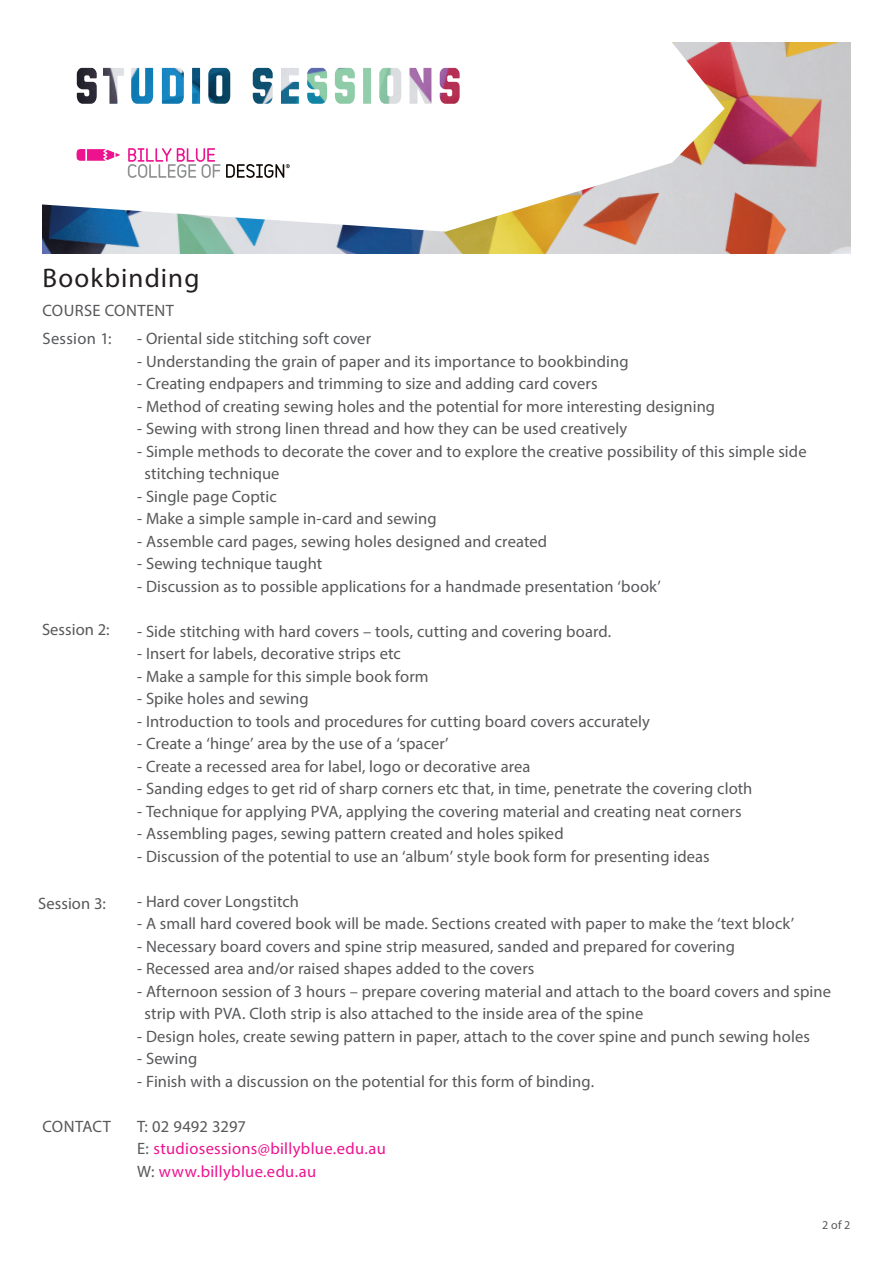
<style>
.page{position:relative;width:893px;height:1263px;background:#fff}
.page>*{position:absolute;margin:0;border:0;box-sizing:border-box;transform-origin:0 0}
.Header_Large{font:27px "Myriad Pro";letter-spacing:.04em;color:#231f20}
.t1{font:16.5px/22.5px "Myriad Pro";letter-spacing:.005em;color:#57585a}
.t2{font:16.5px "Myriad Pro";letter-spacing:.02em;color:#ed138f}
.t3{font:16.5px "Myriad Pro";letter-spacing:.025em;color:#57585a}
.t4{font:12px "Myriad Pro";color:#57585a}
.s1{color:#57585a}
</style>
<div class="page">
<img style="left:43px;top:42px;width:807px;height:212px">
<svg style="left:42px;top:42px;width:683px;height:190px"></svg>
<svg style="left:77px;top:149px;width:43px;height:12px"></svg>
<svg style="left:128px;top:148px;width:162px;height:30px"></svg>
<p class="Header_Large" style="left:43px;top:262px;width:158px">Bookbinding</p>
<p class="t3" style="left:43px;top:301px;width:133px">COURSE CONTENT</p>
<p class="t1" style="left:43px;top:327px;width:71px">Session 1:</p>
<p class="t1" style="left:42px;top:618px;width:69px">Session 2:</p>
<p class="t1" style="left:38px;top:891px;width:69px">Session 3:</p>
<p class="t1" style="left:43px;top:1115px;width:70px">CONTACT</p>
<p class="t1" style="left:137px;top:327px;width:235px">- Oriental side stitching soft cover</p>
<p class="t1" style="left:137px;top:349px;width:493px">- Understanding the grain of paper and its importance to bookbinding</p>
<p class="t1" style="left:137px;top:372px;width:462px">- Creating endpapers and trimming to size and adding card covers</p>
<p class="t1" style="left:137px;top:394px;width:580px">- Method of creating sewing holes and the potential for more interesting designing</p>
<p class="t1" style="left:137px;top:417px;width:492px">- Sewing with strong linen thread and how they can be used creatively</p>
<p class="t1" style="left:144px;top:439px;width:664px;text-indent:-7px">- Simple methods to decorate the cover and to explore the creative possibility of this simple side stitching technique</p>
<p class="t1" style="left:137px;top:484px;width:141px">- Single page Coptic</p>
<p class="t1" style="left:137px;top:507px;width:301px">- Make a simple sample in-card and sewing</p>
<p class="t1" style="left:137px;top:529px;width:412px">- Assemble card pages, sewing holes designed and created</p>
<p class="t1" style="left:137px;top:552px;width:187px">- Sewing technique taught</p>
<p class="t1" style="left:137px;top:574px;width:525px">- Discussion as to possible applications for a handmade presentation ‘book’</p>
<p class="t1" style="left:137px;top:619px;width:476px">- Side stitching with hard covers – tools, cutting and covering board.</p>
<p class="t1" style="left:137px;top:642px;width:265px">- Insert for labels, decorative strips etc</p>
<p class="t1" style="left:137px;top:664px;width:293px">- Make a sample for this simple book form</p>
<p class="t1" style="left:137px;top:687px;width:173px">- Spike holes and sewing</p>
<p class="t1" style="left:137px;top:709px;width:514px">- Introduction to tools and procedures for cutting board covers accurately</p>
<p class="t1" style="left:137px;top:732px;width:313px">- Create a ‘hinge’ area by the use of a ‘spacer’</p>
<p class="t1" style="left:137px;top:754px;width:395px">- Create a recessed area for label, logo or decorative area</p>
<p class="t1" style="left:137px;top:777px;width:617px">- Sanding edges to get rid of sharp corners etc that, in time, penetrate the covering cloth</p>
<p class="t1" style="left:137px;top:799px;width:606px">- Technique for applying PVA, applying the covering material and creating neat corners</p>
<p class="t1" style="left:137px;top:822px;width:428px">- Assembling pages, sewing pattern created and holes spiked</p>
<p class="t1" style="left:137px;top:844px;width:574px">- Discussion of the potential to use an ‘album’ style book form for presenting ideas</p>
<p class="t1" style="left:137px;top:889px;width:163px">- Hard cover Longstitch</p>
<p class="t1" style="left:137px;top:912px;width:659px">- A small hard covered book will be made. Sections created with paper to make the ‘text block’</p>
<p class="t1" style="left:137px;top:934px;width:599px">- Necessary board covers and spine strip measured, sanded and prepared for covering</p>
<p class="t1" style="left:137px;top:957px;width:399px">- Recessed area and/or raised shapes added to the covers</p>
<p class="t1" style="left:144px;top:979px;width:688px;text-indent:-7px">- Afternoon session of 3 hours – prepare covering material and attach to the board covers and spine strip with PVA. Cloth strip is also attached to the inside area of the spine</p>
<p class="t1" style="left:137px;top:1024px;width:674px">- Design holes, create sewing pattern in paper, attach to the cover spine and punch sewing holes</p>
<p class="t1" style="left:137px;top:1047px;width:62px">- Sewing</p>
<p class="t1" style="left:137px;top:1069px;width:459px">- Finish with a discussion on the potential for this form of binding.</p>
<p class="t1" style="left:137px;top:1114px;width:110px">T: 02 9492 3297</p>
<p class="t2" style="left:137px;top:1138px;width:250px"><span class="s1">E:</span> studiosessions@billyblue.edu.au</p>
<p class="t2" style="left:137px;top:1161px;width:181px"><span class="s1">W:</span> www.billyblue.edu.au</p>
<p class="t4" style="left:822px;top:1218px;width:30px">2 of 2</p>
</div>
